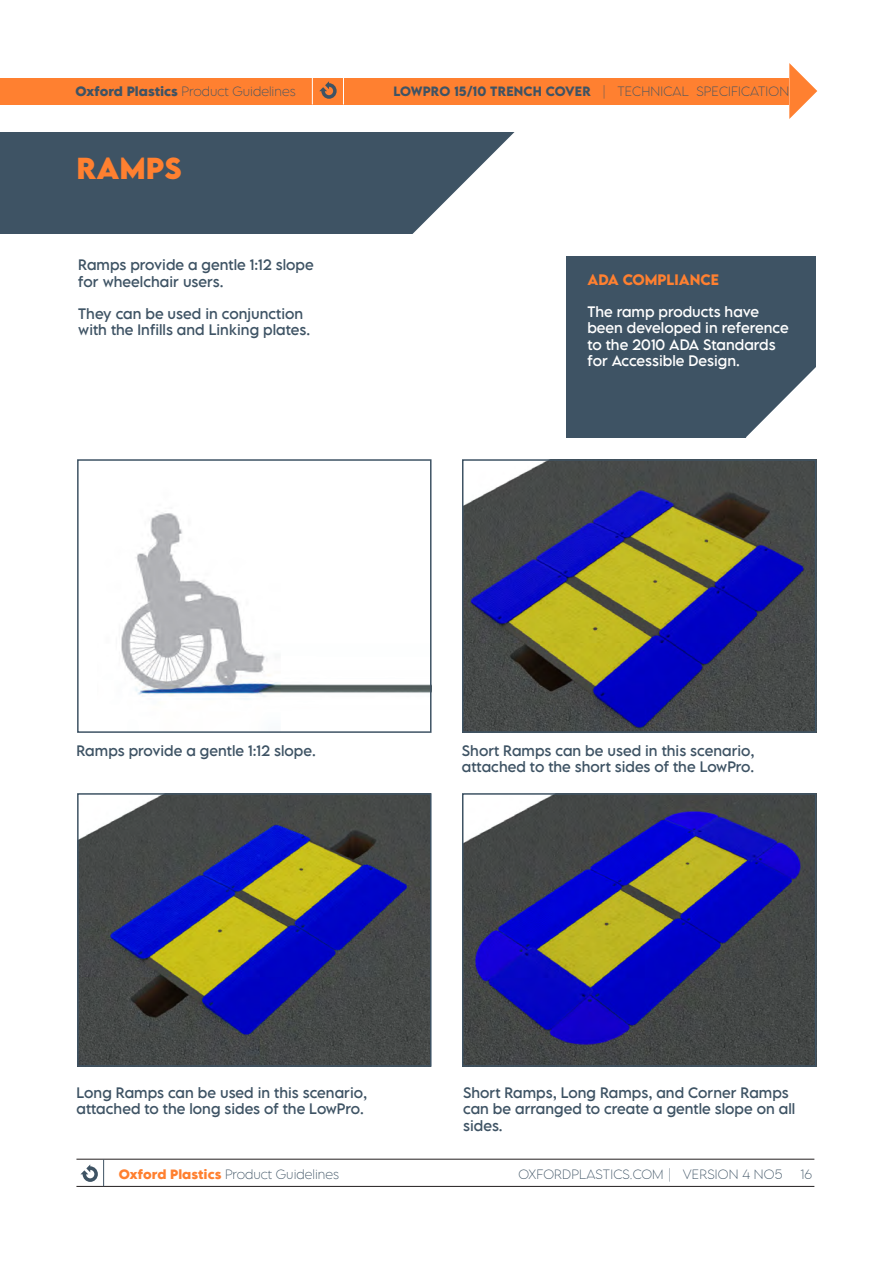
<style>
.page{position:relative;width:893px;height:1263px;background:#fff}
.page>*{position:absolute;margin:0;border:0;box-sizing:border-box;transform-origin:0 0}
.t1{font:700 27px "LEMONMILK Pro";color:#ff8030}
.t2{font:13.5px/16.2px "LEMONMILK Pro";color:#3e5364}
.t3{font:13.5px/16.2px "LEMONMILK Pro";color:#fff}
.t4{font:600 13.5px "LEMONMILK Pro";color:#ff8030}
.t5{font:200 12px "LEMONMILK Pro";letter-spacing:.015em;color:#3e5364}
.s1{font-weight:700}
.s2{font-weight:600}
.s3{font-weight:700;color:#ff8030}
</style>
<div class="page">
<div style="left:0;top:132px;width:653px;height:102px;background:#3e5364"></div>
<svg style="left:412px;top:132px;width:315px;height:306px"></svg>
<div style="left:0;top:78px;width:789px;height:27px;background:#ff8030"></div>
<svg style="left:789px;top:63px;width:28px;height:56px"></svg>
<svg style="left:312px;top:78px;width:1px;height:27px"></svg>
<svg style="left:343px;top:78px;width:1px;height:27px"></svg>
<svg style="left:319px;top:81px;width:18px;height:18px"></svg>
<hr style="left:76px;top:1159px;width:738px;height:1px;background:#231f20">
<hr style="left:76px;top:1186px;width:738px;height:1px;background:#231f20">
<svg style="left:80px;top:1159px;width:24px;height:27px"></svg>
<div style="left:566px;top:256px;width:249px;height:181px;background:#3e5364"></div>
<svg style="left:746px;top:364px;width:71px;height:146px"></svg>
<img style="left:80px;top:796px;width:349px;height:268px">
<img style="left:465px;top:796px;width:348px;height:268px">
<img style="left:465px;top:462px;width:348px;height:268px">
<img style="left:121px;top:512px;width:308px;height:187px">
<div style="left:77px;top:459px;width:355px;height:274px;border:2px solid #3e5364"></div>
<div style="left:77px;top:793px;width:355px;height:274px;border:2px solid #3e5364"></div>
<div style="left:462px;top:793px;width:354px;height:274px;border:2px solid #3e5364"></div>
<div style="left:462px;top:459px;width:354px;height:274px;border:2px solid #3e5364"></div>
<p class="t5" style="left:75px;top:84px;width:222px"><span class="s1">Oxford Plastics</span> Product Guidelines</p>
<p class="t5" style="left:393px;top:84px;width:397px"><span class="s2">LOWPRO 15/10 TRENCH COVER</span> | TECHNICAL SPECIFICATION</p>
<h1 class="t1" style="left:77px;top:150px;width:107px">RAMPS</h1>
<p class="t2" style="left:78px;top:257px;width:237px">Ramps provide a gentle 1:12 slope for wheelchair users.</p>
<p class="t2" style="left:78px;top:306px;width:233px">They can be used in conjunction with the Infills and Linking plates.</p>
<p class="t4" style="left:587px;top:270px;width:133px">ADA COMPLIANCE</p>
<p class="t3" style="left:587px;top:304px;width:203px">The ramp products have been developed in reference to the 2010 ADA Standards for Accessible Design.</p>
<p class="t2" style="left:77px;top:742px;width:241px">Ramps provide a gentle 1:12 slope.</p>
<p class="t2" style="left:462px;top:742px;width:294px">Short Ramps can be used in this scenario, attached to the short sides of the LowPro.</p>
<p class="t2" style="left:77px;top:1085px;width:292px">Long Ramps can be used in this scenario, attached to the long sides of the LowPro.</p>
<p class="t2" style="left:463px;top:1085px;width:334px">Short Ramps, Long Ramps, and Corner Ramps can be arranged to create a gentle slope on all sides.</p>
<p class="t5" style="left:119px;top:1166px;width:222px"><span class="s3">Oxford Plastics</span> Product Guidelines</p>
<p class="t5" style="left:518px;top:1166px;width:265px">OXFORDPLASTICS.COM | VERSION 4 NO5</p>
<p class="t5" style="left:800px;top:1166px;width:13px">16</p>
</div>
